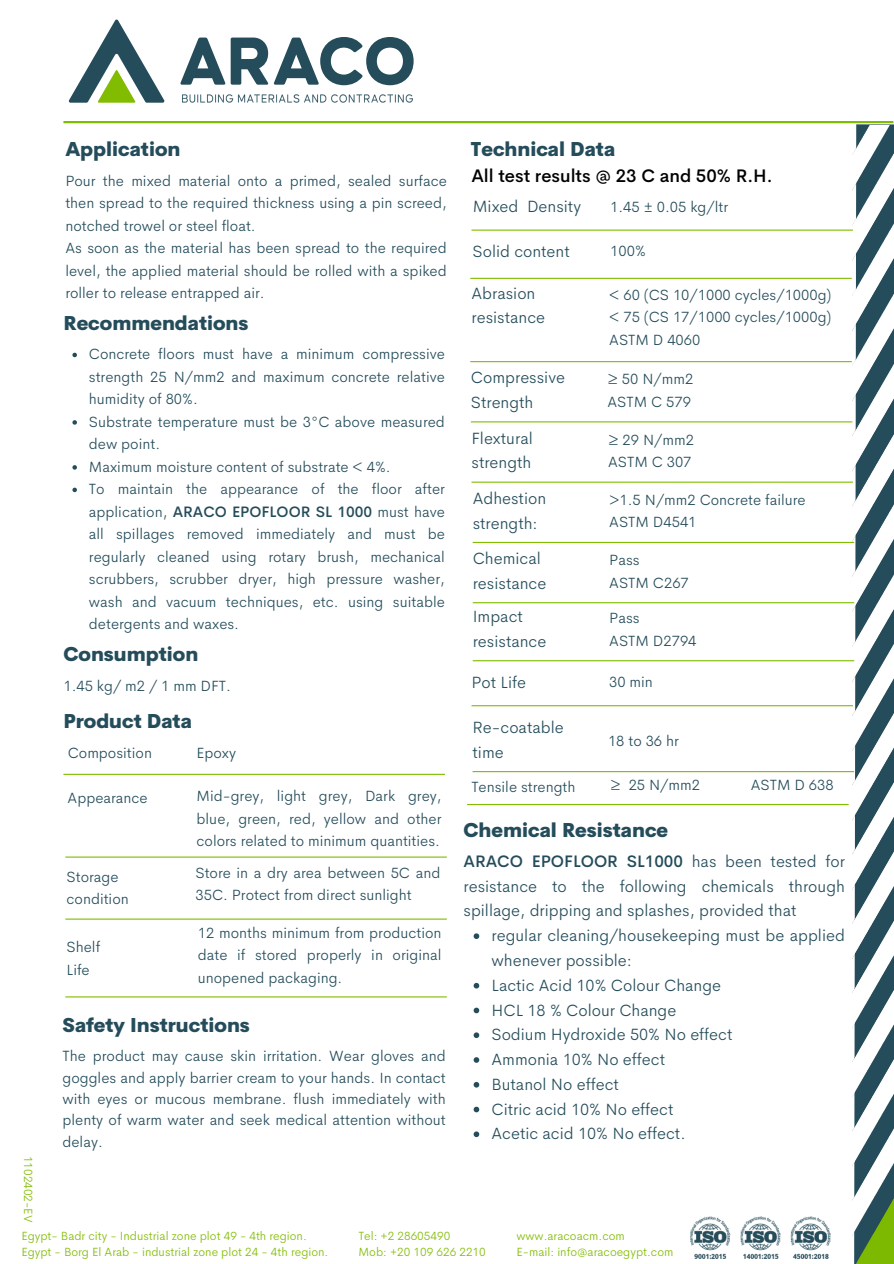
<style>
.page{position:relative;width:894px;height:1264px;background:#fff}
.page>*{position:absolute;margin:0;border:0;box-sizing:border-box;transform-origin:0 0}
.t1{font:800 19.5px "Cerebri Sans";color:#244c5a}
.t2{font:500 18px "Cerebri Sans";color:#000}
.t3{font:300 16.5px/24.8px "Cerebri Sans";color:#244c5a}
.t4{font:300 15px/22.5px "Cerebri Sans";color:#244c5a}
.t5{font:300 12px "Cerebri Sans";color:#81bc00}
.s1{font-weight:500}
</style>
<div class="page">
<svg style="left:68px;top:19px;width:96px;height:84px"></svg>
<svg style="left:180px;top:38px;width:88px;height:47px"></svg>
<svg style="left:274px;top:37px;width:139px;height:48px"></svg>
<img style="left:182px;top:94px;width:231px;height:9px">
<hr style="left:63px;top:121px;width:830px;height:2px;background:#81bc00">
<svg style="left:816px;top:123px;width:36px;height:1136px"></svg>
<img style="left:852px;top:123px;width:41px;height:1140px">
<svg style="left:72px;top:353px;width:5px;height:4px"></svg>
<svg style="left:72px;top:420px;width:5px;height:4px"></svg>
<svg style="left:72px;top:465px;width:5px;height:4px"></svg>
<svg style="left:72px;top:487px;width:5px;height:5px"></svg>
<hr style="left:471px;top:229px;width:381px;height:2px;background:#81bc00">
<hr style="left:470px;top:278px;width:381px;height:1px;background:#81bc00">
<hr style="left:470px;top:361px;width:381px;height:1px;background:#81bc00">
<hr style="left:471px;top:421px;width:381px;height:1px;background:#81bc00">
<hr style="left:471px;top:481px;width:381px;height:2px;background:#81bc00">
<hr style="left:472px;top:542px;width:381px;height:1px;background:#81bc00">
<hr style="left:472px;top:602px;width:381px;height:1px;background:#81bc00">
<hr style="left:472px;top:660px;width:381px;height:1px;background:#81bc00">
<hr style="left:472px;top:771px;width:381px;height:1px;background:#81bc00">
<hr style="left:471px;top:705px;width:381px;height:1px;background:#81bc00">
<hr style="left:63px;top:773px;width:382px;height:2px;background:#81bc00">
<hr style="left:65px;top:856px;width:381px;height:1px;background:#81bc00">
<hr style="left:65px;top:918px;width:381px;height:1px;background:#81bc00">
<hr style="left:65px;top:996px;width:381px;height:1px;background:#81bc00">
<hr style="left:467px;top:804px;width:381px;height:1px;background:#81bc00">
<svg style="left:473px;top:933px;width:6px;height:6px"></svg>
<svg style="left:473px;top:982px;width:6px;height:6px"></svg>
<svg style="left:473px;top:1007px;width:6px;height:6px"></svg>
<svg style="left:473px;top:1032px;width:6px;height:6px"></svg>
<svg style="left:473px;top:1057px;width:6px;height:5px"></svg>
<svg style="left:473px;top:1082px;width:6px;height:5px"></svg>
<svg style="left:473px;top:1106px;width:6px;height:6px"></svg>
<svg style="left:473px;top:1131px;width:6px;height:6px"></svg>
<img style="left:690px;top:1216px;width:140px;height:42px">
<p class="t1" style="left:65px;top:137px;width:116px">Application</p>
<p class="t4" style="left:65px;top:169px;width:383px">Pour the mixed material onto a primed, sealed surface then spread to the required thickness using a pin screed, notched trowel or steel float.<br>As soon as the material has been spread to the required level, the applied material should be rolled with a spiked roller to release entrapped air.</p>
<p class="t1" style="left:63px;top:310px;width:186px">Recommendations</p>
<p class="t4" style="left:89px;top:343px;width:357px;text-align:justify">Concrete floors must have a minimum compressive strength 25 N/mm2 and maximum concrete relative humidity of 80%.</p>
<h1 class="t4" style="left:89px;top:410px;width:357px">Substrate temperature must be 3°C above measured dew point.</h1>
<h1 class="t4" style="left:89px;top:455px;width:303px">Maximum moisture content of substrate &lt; 4%.</h1>
<h1 class="t4" style="left:89px;top:478px;width:357px;text-align:justify">To maintain the appearance of the floor after application, <span class="s1">ARACO EPOFLOOR SL 1000</span> must have all spillages removed immediately and must be regularly cleaned using rotary brush, mechanical scrubbers, scrubber dryer, high pressure washer, wash and vacuum techniques, etc. using suitable detergents and waxes.</h1>
<h2 class="t1" style="left:63px;top:641px;width:136px">Consumption</h2>
<h2 class="t4" style="left:63px;top:674px;width:169px">1.45 kg/ m2 / 1 mm DFT.</h2>
<p class="t1" style="left:63px;top:708px;width:130px">Product Data</p>
<h2 class="t4" style="left:68px;top:741px;width:86px">Composition</h2>
<h2 class="t4" style="left:196px;top:741px;width:41px">Epoxy</h2>
<p class="t4" style="left:68px;top:786px;width:82px">Appearance</p>
<h2 class="t4" style="left:196px;top:785px;width:246px;text-align:justify">Mid-grey, light grey, Dark grey, blue, green, red, yellow and other colors related to minimum quantities.</h2>
<h2 class="t4" style="left:67px;top:865px;width:64px">Storage condition</h2>
<h1 class="t4" style="left:195px;top:861px;width:246px">Store in a dry area between 5C and<br>35C. Protect from direct sunlight</h1>
<p class="t4" style="left:67px;top:935px;width:35px">Shelf<br>Life</p>
<h2 class="t4" style="left:198px;top:921px;width:245px;text-align:justify">12 months minimum from production date if stored properly in original unopened packaging.</h2>
<p class="t1" style="left:62px;top:1012px;width:189px">Safety Instructions</p>
<h1 class="t4" style="left:62px;top:1045px;width:385px;line-height:21.3px;text-align:justify">The product may cause skin irritation. Wear gloves and goggles and apply barrier cream to your hands. In contact with eyes or mucous membrane. flush immediately with plenty of warm water and seek medical attention without delay.</h1>
<h2 class="t1" style="left:471px;top:137px;width:146px">Technical Data</h2>
<h2 class="t2" style="left:471px;top:164px;width:302px">All test results @ 23 C and 50% R.H.</h2>
<p class="t3" style="left:472px;top:194px;width:110px">Mixed Density</p>
<h2 class="t4" style="left:610px;top:195px;width:119px">1.45 ± 0.05 kg/ltr</h2>
<h2 class="t3" style="left:472px;top:239px;width:99px">Solid content</h2>
<p class="t4" style="left:610px;top:240px;width:37px">100%</p>
<h2 class="t3" style="left:471px;top:280px;width:75px">Abrasion resistance</h2>
<h2 class="t4" style="left:609px;top:283px;width:224px;text-align:justify">&lt; 60 (CS 10/1000 cycles/1000g) &lt; 75 (CS 17/1000 cycles/1000g)<br>ASTM D 4060</h2>
<h1 class="t3" style="left:471px;top:365px;width:96px">Compressive<br>Strength</h1>
<p class="t4" style="left:607px;top:368px;width:87px">≥ 50 N/mm2<br>ASTM C 579</p>
<p class="t3" style="left:471px;top:425px;width:63px">Flextural strength</p>
<p class="t4" style="left:608px;top:428px;width:87px">≥ 29 N/mm2<br>ASTM C 307</p>
<p class="t3" style="left:472px;top:485px;width:75px">Adhestion strength:</p>
<p class="t4" style="left:609px;top:488px;width:198px">&gt;1.5 N/mm2 Concrete failure<br>ASTM D4541</p>
<h2 class="t3" style="left:472px;top:546px;width:75px">Chemical resistance</h2>
<h2 class="t4" style="left:609px;top:548px;width:81px">Pass<br>ASTM C267</h2>
<p class="t3" style="left:472px;top:604px;width:75px">Impact resistance</p>
<h2 class="t4" style="left:609px;top:606px;width:89px">Pass<br>ASTM D2794</h2>
<h2 class="t3" style="left:471px;top:670px;width:56px">Pot Life</h2>
<h2 class="t4" style="left:609px;top:670px;width:45px">30 min</h2>
<h2 class="t3" style="left:472px;top:715px;width:93px">Re-coatable time</h2>
<p class="t4" style="left:608px;top:729px;width:72px">18 to 36 hr</p>
<h2 class="t4" style="left:471px;top:776px;width:106px">Tensile strength</h2>
<h2 class="t4" style="left:610px;top:773px;width:91px">≥ 25 N/mm2</h2>
<h2 class="t4" style="left:750px;top:773px;width:84px">ASTM D 638</h2>
<h2 class="t1" style="left:463px;top:817px;width:206px">Chemical Resistance</h2>
<h2 class="t3" style="left:463px;top:848px;width:383px;text-align:justify"><span class="s1">ARACO EPOFLOOR SL1000</span> has been tested for resistance to the following chemicals through spillage, dripping and splashes, provided that</h2>
<h2 class="t3" style="left:491px;top:923px;width:355px">regular cleaning/housekeeping must be applied whenever possible:</h2>
<p class="t3" style="left:491px;top:972px;width:231px">Lactic Acid 10% Colour Change</p>
<p class="t3" style="left:491px;top:997px;width:186px">HCL 18 % Colour Change</p>
<h2 class="t3" style="left:491px;top:1022px;width:242px">Sodium Hydroxide 50% No effect</h2>
<h2 class="t3" style="left:491px;top:1046px;width:175px">Ammonia 10% No effect</h2>
<h2 class="t3" style="left:491px;top:1071px;width:129px">Butanol No effect</h2>
<h2 class="t3" style="left:491px;top:1096px;width:183px">Citric acid 10% No effect</h2>
<p class="t3" style="left:491px;top:1121px;width:195px">Acetic acid 10% No effect.</p>
<h1 class="t5" style="left:36px;top:1155px;width:68px;rotate:90deg">1102402-EV</h1>
<h2 class="t5" style="left:21px;top:1227px;width:287px">Egypt- Badr city - Industrial zone plot 49 - 4th region.</h2>
<p class="t5" style="left:21px;top:1243px;width:308px">Egypt - Borg El Arab - industrial zone plot 24 - 4th region.</p>
<p class="t5" style="left:358px;top:1227px;width:93px">Tel: +2 28605490</p>
<p class="t5" style="left:358px;top:1243px;width:129px">Mob: +20 109 626 2210</p>
<p class="t5" style="left:516px;top:1227px;width:110px">www.aracoacm.com</p>
<p class="t5" style="left:516px;top:1243px;width:158px">E-mail: info@aracoegypt.com</p>
</div>
